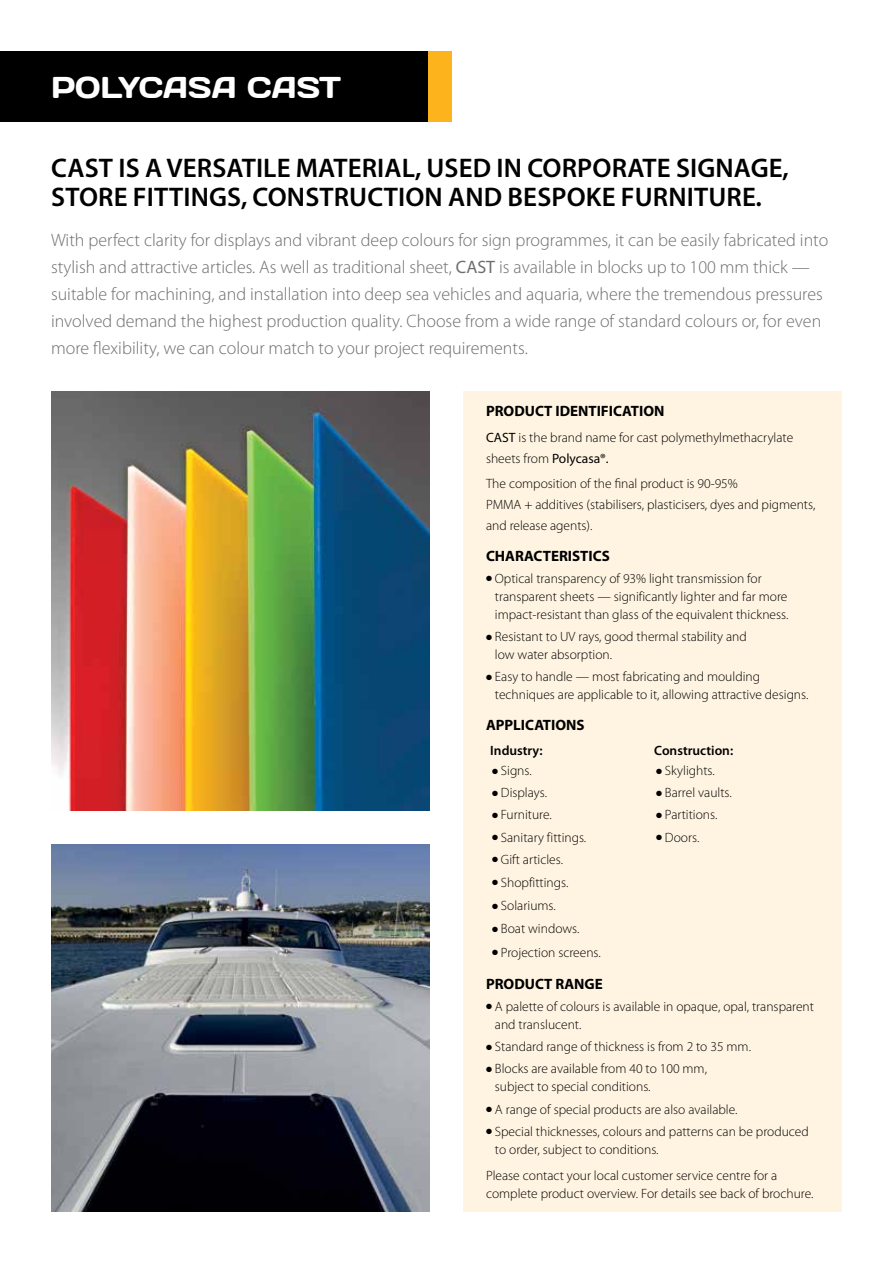
<style>
.page{position:relative;width:893px;height:1263px;background:#fff}
.page>*{position:absolute;margin:0;border:0;box-sizing:border-box;transform-origin:0 0}
.t1{font:30px "Days";color:#fff}
.t2{font:600 27px "Myriad Pro";letter-spacing:.005em;color:#000}
.t3{font:300 18px/27px "Myriad Pro";color:#6d6e71}
.t4{font:700 15px "Myriad Pro";color:#000}
.t5{font:300 13.5px/18px "Myriad Pro";color:#000}
.t6{font:600 13.5px "Myriad Pro";color:#000}
.s1{font-weight:400}
</style>
<div class="page">
<img style="left:51px;top:392px;width:378px;height:418px">
<img style="left:51px;top:845px;width:378px;height:367px">
<div style="left:463px;top:392px;width:379px;height:820px;background:#fff4e1"></div>
<div style="left:0;top:51px;width:428px;height:70px;background:#000"></div>
<div style="left:428px;top:51px;width:24px;height:70px;background:#fcb31c"></div>
<h1 class="t1" style="left:51px;top:69px;width:292px">POLYCASA CAST</h1>
<h2 class="t2" style="left:51px;top:153px;width:175px">CAST IS A VERSATI</h2>
<h2 class="t2" style="left:263px;top:153px;width:379px">LE MATERIAL, USED IN CORPORATE</h2>
<h2 class="t2" style="left:676px;top:153px;width:114px">SIGNAGE,</h2>
<h2 class="t2" style="left:51px;top:182px;width:94px">STORE FITTI</h2>
<h2 class="t2" style="left:191px;top:182px;width:173px">NGS, CONSTRUCTI</h2>
<h2 class="t2" style="left:405px;top:182px;width:118px">ON AND BESP</h2>
<h2 class="t2" style="left:567px;top:182px;width:197px">OKE FURNITURE.</h2>
<p class="t3" style="left:51px;top:227px;width:779px">With perfect clarity for displays and vibrant deep colours for sign programmes, it can be easily fabricated into stylish and attractive articles. As well as traditional sheet, <span class="s1">CAST</span> is available in blocks up to 100 mm thick — suitable for machining, and installation into deep sea vehicles and aquaria, where the tremendous pressures involved demand the highest production quality. Choose from a wide range of standard colours or, for even more flexibility, we can colour match to your project requirements.</p>
<p class="t4" style="left:486px;top:403px;width:180px">PRODUCT IDENTIFICATION</p>
<p class="t5" style="left:486px;top:427px;width:309px;line-height:21px"><span class="s1">CAST</span> is the brand name for cast polymethylmethacrylate sheets from <span class="s1">Polycasa®.</span></p>
<p class="t5" style="left:486px;top:473px;width:331px;line-height:21px">The composition of the final product is 90-95%<br>PMMA + additives (stabilisers, plasticisers, dyes and pigments, and release agents).</p>
<p class="t4" style="left:486px;top:547px;width:125px">CHARACTERISTICS</p>
<p class="t5" style="left:495px;top:569px;width:295px;text-indent:-9px">● Optical transparency of 93% light transmission for transparent sheets — significantly lighter and far more impact-resistant than glass of the equivalent thickness.</p>
<p class="t5" style="left:495px;top:628px;width:253px;text-indent:-9px">● Resistant to UV rays, good thermal stability and low water absorption.</p>
<p class="t5" style="left:495px;top:668px;width:315px;text-indent:-9px">● Easy to handle — most fabricating and moulding techniques are applicable to it, allowing attractive designs.</p>
<p class="t4" style="left:486px;top:717px;width:100px">APPLICATIONS</p>
<p class="t6" style="left:490px;top:743px;width:54px">INDUSTRY:</p>
<p class="t6" style="left:654px;top:743px;width:80px">CONSTRUCTION:</p>
<p class="t5" style="left:492px;top:762px;width:41px">● Signs.</p>
<p class="t5" style="left:656px;top:762px;width:60px">● Skylights.</p>
<p class="t5" style="left:492px;top:784px;width:57px">● Displays.</p>
<p class="t5" style="left:656px;top:784px;width:77px">● Barrel vaults.</p>
<p class="t5" style="left:492px;top:806px;width:61px">● Furniture.</p>
<p class="t5" style="left:656px;top:806px;width:63px">● Partitions.</p>
<p class="t5" style="left:492px;top:828px;width:96px">● Sanitary fittings.</p>
<p class="t5" style="left:656px;top:828px;width:45px">● Doors.</p>
<p class="t5" style="left:492px;top:850px;width:73px">● Gift articles.</p>
<p class="t5" style="left:492px;top:874px;width:78px">● Shopfittings.</p>
<p class="t5" style="left:492px;top:897px;width:65px">● Solariums.</p>
<p class="t5" style="left:492px;top:920px;width:89px">● Boat windows.</p>
<p class="t5" style="left:492px;top:943px;width:110px">● Projection screens.</p>
<p class="t4" style="left:486px;top:975px;width:118px">PRODUCT RANGE</p>
<p class="t5" style="left:495px;top:997px;width:321px;text-indent:-9px">● A palette of colours is available in opaque, opal, transparent and translucent.</p>
<p class="t5" style="left:486px;top:1038px;width:266px">● Standard range of thickness is from 2 to 35 mm.</p>
<p class="t5" style="left:495px;top:1060px;width:214px;text-indent:-9px">● Blocks are available from 40 to 100 mm, subject to special conditions.</p>
<p class="t5" style="left:486px;top:1100px;width:253px">● A range of special products are also available.</p>
<p class="t5" style="left:495px;top:1122px;width:315px;text-indent:-9px">● Special thicknesses, colours and patterns can be produced to order, subject to conditions.</p>
<p class="t5" style="left:486px;top:1167px;width:329px">Please contact your local customer service centre for a complete product overview. For details see back of brochure.</p>
</div>
